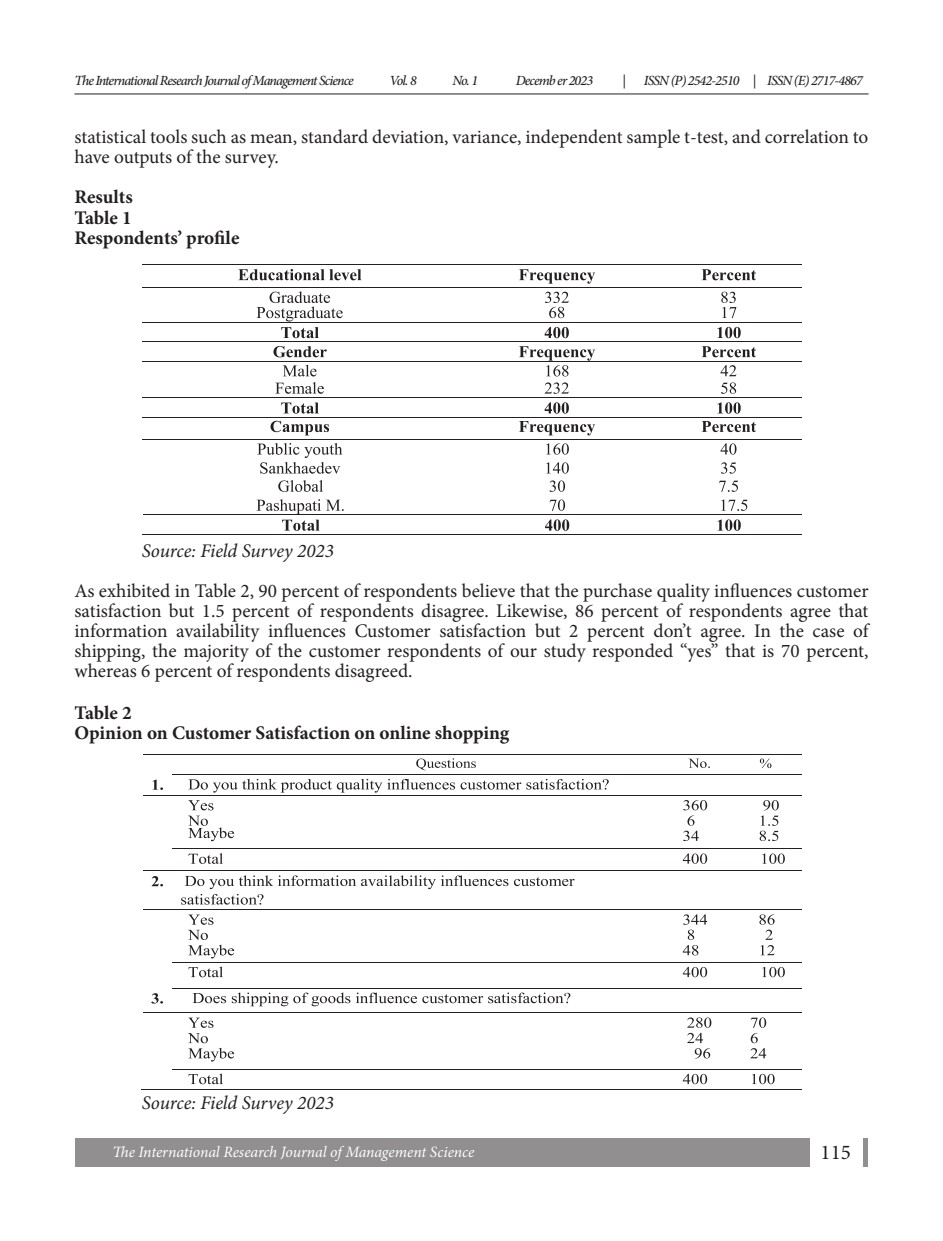
<style>
.page{position:relative;width:943px;height:1241px;background:#fff}
.page>*{position:absolute;margin:0;border:0;box-sizing:border-box;transform-origin:0 0}
.t1{font:21px "Minion Pro";color:#231f20}
.t2{font:19.25px/20.1px "Minion Pro";letter-spacing:-.005em;color:#231f20}
.t3{font:700 19.25px "Minion Pro";letter-spacing:-.005em;color:#231f20}
.t4{font:italic 19.25px "Minion Pro";letter-spacing:-.005em;color:#231f20}
.t5{font:italic 15.75px "Minion Pro";letter-spacing:-.005em;color:#fff}
.t6{font:italic 500 14px "Minion Pro";letter-spacing:-.065em;color:#231f20}
</style>
<div class="page">
<div style="left:75px;top:1138px;width:792px;height:28px;background:#918f8f"></div>
<hr style="left:74px;top:93px;width:794px;height:1px;background:#231f20">
<svg style="left:238px;top:269px;width:123px;height:11px"></svg>
<svg style="left:519px;top:269px;width:76px;height:15px"></svg>
<svg style="left:701px;top:269px;width:55px;height:11px"></svg>
<hr style="left:142px;top:264px;width:316px;height:1px;background:#231f20">
<hr style="left:458px;top:264px;width:198px;height:1px;background:#231f20">
<hr style="left:657px;top:264px;width:144px;height:1px;background:#231f20">
<hr style="left:142px;top:287px;width:316px;height:1px;background:#231f20">
<hr style="left:458px;top:287px;width:198px;height:1px;background:#231f20">
<hr style="left:657px;top:287px;width:144px;height:1px;background:#231f20">
<svg style="left:256px;top:291px;width:87px;height:30px"></svg>
<svg style="left:545px;top:291px;width:24px;height:27px"></svg>
<svg style="left:721px;top:291px;width:15px;height:27px"></svg>
<svg style="left:281px;top:327px;width:38px;height:11px"></svg>
<svg style="left:544px;top:327px;width:25px;height:11px"></svg>
<svg style="left:717px;top:327px;width:23px;height:11px"></svg>
<hr style="left:142px;top:322px;width:316px;height:1px;background:#231f20">
<hr style="left:458px;top:322px;width:198px;height:1px;background:#231f20">
<hr style="left:657px;top:322px;width:144px;height:1px;background:#231f20">
<hr style="left:142px;top:341px;width:316px;height:1px;background:#231f20">
<hr style="left:458px;top:341px;width:198px;height:1px;background:#231f20">
<hr style="left:657px;top:341px;width:144px;height:1px;background:#231f20">
<svg style="left:273px;top:346px;width:54px;height:11px"></svg>
<svg style="left:701px;top:346px;width:55px;height:11px"></svg>
<svg style="left:283px;top:365px;width:33px;height:11px"></svg>
<svg style="left:519px;top:346px;width:76px;height:30px"></svg>
<svg style="left:720px;top:365px;width:16px;height:11px"></svg>
<hr style="left:142px;top:360px;width:316px;height:1px;background:#231f20">
<hr style="left:458px;top:360px;width:198px;height:1px;background:#231f20">
<hr style="left:657px;top:360px;width:144px;height:1px;background:#231f20">
<svg style="left:275px;top:382px;width:49px;height:12px"></svg>
<svg style="left:544px;top:382px;width:25px;height:12px"></svg>
<svg style="left:721px;top:382px;width:15px;height:12px"></svg>
<svg style="left:281px;top:402px;width:37px;height:11px"></svg>
<svg style="left:544px;top:402px;width:25px;height:11px"></svg>
<svg style="left:717px;top:402px;width:23px;height:11px"></svg>
<hr style="left:142px;top:397px;width:316px;height:1px;background:#231f20">
<hr style="left:458px;top:397px;width:198px;height:1px;background:#231f20">
<hr style="left:657px;top:397px;width:144px;height:1px;background:#231f20">
<hr style="left:142px;top:417px;width:316px;height:1px;background:#231f20">
<hr style="left:458px;top:417px;width:198px;height:1px;background:#231f20">
<hr style="left:657px;top:417px;width:144px;height:1px;background:#231f20">
<svg style="left:270px;top:420px;width:59px;height:15px"></svg>
<svg style="left:519px;top:421px;width:76px;height:14px"></svg>
<svg style="left:701px;top:421px;width:55px;height:11px"></svg>
<svg style="left:546px;top:443px;width:23px;height:11px"></svg>
<svg style="left:720px;top:443px;width:16px;height:11px"></svg>
<hr style="left:142px;top:439px;width:316px;height:1px;background:#231f20">
<hr style="left:458px;top:439px;width:198px;height:1px;background:#231f20">
<hr style="left:657px;top:439px;width:144px;height:1px;background:#231f20">
<svg style="left:257px;top:443px;width:85px;height:30px"></svg>
<svg style="left:546px;top:462px;width:23px;height:11px"></svg>
<svg style="left:721px;top:462px;width:15px;height:11px"></svg>
<svg style="left:278px;top:480px;width:45px;height:12px"></svg>
<svg style="left:549px;top:480px;width:16px;height:12px"></svg>
<svg style="left:719px;top:480px;width:19px;height:12px"></svg>
<svg style="left:549px;top:499px;width:16px;height:12px"></svg>
<svg style="left:721px;top:499px;width:26px;height:12px"></svg>
<svg style="left:256px;top:499px;width:88px;height:31px"></svg>
<svg style="left:545px;top:519px;width:24px;height:11px"></svg>
<svg style="left:717px;top:519px;width:23px;height:11px"></svg>
<hr style="left:143px;top:514px;width:315px;height:1px;background:#231f20">
<hr style="left:459px;top:514px;width:197px;height:1px;background:#231f20">
<hr style="left:657px;top:514px;width:144px;height:1px;background:#231f20">
<hr style="left:142px;top:534px;width:316px;height:1px;background:#231f20">
<hr style="left:458px;top:534px;width:198px;height:1px;background:#231f20">
<hr style="left:656px;top:534px;width:145px;height:1px;background:#231f20">
<svg style="left:416px;top:758px;width:60px;height:12px"></svg>
<svg style="left:688px;top:758px;width:22px;height:9px"></svg>
<svg style="left:759px;top:758px;width:12px;height:10px"></svg>
<hr style="left:173px;top:753px;width:471px;height:1px;background:#231f20">
<hr style="left:644px;top:753px;width:85px;height:1px;background:#231f20">
<hr style="left:730px;top:753px;width:71px;height:1px;background:#231f20">
<svg style="left:152px;top:779px;width:11px;height:10px"></svg>
<svg style="left:188px;top:778px;width:420px;height:14px"></svg>
<hr style="left:172px;top:774px;width:472px;height:1px;background:#231f20">
<hr style="left:644px;top:774px;width:85px;height:1px;background:#231f20">
<hr style="left:730px;top:774px;width:71px;height:1px;background:#231f20">
<svg style="left:143px;top:795px;width:30px;height:1px"></svg>
<hr style="left:173px;top:795px;width:471px;height:1px;background:#231f20">
<hr style="left:644px;top:795px;width:85px;height:1px;background:#231f20">
<hr style="left:730px;top:795px;width:71px;height:1px;background:#231f20">
<svg style="left:188px;top:800px;width:46px;height:41px"></svg>
<svg style="left:683px;top:800px;width:24px;height:40px"></svg>
<svg style="left:759px;top:800px;width:19px;height:41px"></svg>
<svg style="left:188px;top:853px;width:34px;height:10px"></svg>
<svg style="left:682px;top:853px;width:25px;height:10px"></svg>
<svg style="left:762px;top:853px;width:22px;height:10px"></svg>
<hr style="left:172px;top:848px;width:472px;height:1px;background:#231f20">
<hr style="left:644px;top:848px;width:85px;height:1px;background:#231f20">
<hr style="left:730px;top:848px;width:71px;height:1px;background:#231f20">
<svg style="left:514px;top:877px;width:60px;height:9px"></svg>
<svg style="left:181px;top:875px;width:327px;height:29px"></svg>
<svg style="left:143px;top:870px;width:30px;height:16px"></svg>
<hr style="left:173px;top:870px;width:471px;height:1px;background:#231f20">
<hr style="left:644px;top:870px;width:85px;height:1px;background:#231f20">
<hr style="left:730px;top:870px;width:71px;height:1px;background:#231f20">
<svg style="left:143px;top:909px;width:30px;height:1px"></svg>
<hr style="left:173px;top:909px;width:471px;height:1px;background:#231f20">
<hr style="left:644px;top:909px;width:85px;height:1px;background:#231f20">
<hr style="left:730px;top:909px;width:71px;height:1px;background:#231f20">
<svg style="left:188px;top:914px;width:46px;height:44px"></svg>
<svg style="left:682px;top:914px;width:25px;height:41px"></svg>
<svg style="left:759px;top:914px;width:15px;height:41px"></svg>
<svg style="left:188px;top:966px;width:35px;height:11px"></svg>
<svg style="left:682px;top:966px;width:25px;height:11px"></svg>
<svg style="left:762px;top:966px;width:22px;height:11px"></svg>
<hr style="left:172px;top:961px;width:472px;height:1px;background:#231f20">
<hr style="left:644px;top:961px;width:85px;height:1px;background:#231f20">
<hr style="left:730px;top:961px;width:71px;height:1px;background:#231f20">
<svg style="left:151px;top:993px;width:12px;height:10px"></svg>
<svg style="left:192px;top:992px;width:378px;height:14px"></svg>
<hr style="left:172px;top:987px;width:472px;height:1px;background:#231f20">
<hr style="left:644px;top:987px;width:85px;height:1px;background:#231f20">
<hr style="left:730px;top:987px;width:71px;height:1px;background:#231f20">
<svg style="left:143px;top:1012px;width:30px;height:1px"></svg>
<hr style="left:173px;top:1012px;width:471px;height:1px;background:#231f20">
<hr style="left:644px;top:1012px;width:85px;height:1px;background:#231f20">
<hr style="left:730px;top:1012px;width:71px;height:1px;background:#231f20">
<svg style="left:188px;top:1017px;width:46px;height:44px"></svg>
<svg style="left:687px;top:1017px;width:24px;height:41px"></svg>
<svg style="left:750px;top:1017px;width:16px;height:41px"></svg>
<svg style="left:188px;top:1073px;width:35px;height:11px"></svg>
<svg style="left:682px;top:1073px;width:25px;height:11px"></svg>
<svg style="left:752px;top:1073px;width:22px;height:11px"></svg>
<hr style="left:172px;top:1068px;width:472px;height:1px;background:#231f20">
<hr style="left:644px;top:1068px;width:85px;height:1px;background:#231f20">
<hr style="left:730px;top:1068px;width:71px;height:1px;background:#231f20">
<hr style="left:142px;top:1089px;width:30px;height:1px;background:#231f20">
<hr style="left:172px;top:1089px;width:472px;height:1px;background:#231f20">
<hr style="left:643px;top:1089px;width:86px;height:1px;background:#231f20">
<hr style="left:728px;top:1089px;width:73px;height:1px;background:#231f20">
<div style="left:810px;top:1137px;width:52px;height:29px;background:#fff"></div>
<p class="t6" style="left:74px;top:70px;width:281px">The International Research Journal of Management Science</p>
<p class="t6" style="left:389px;top:70px;width:29px">Vol. 8</p>
<p class="t6" style="left:452px;top:70px;width:27px">No. 1</p>
<p class="t6" style="left:515px;top:70px;width:79px">Decemb er 2023</p>
<p class="t6" style="left:622px;top:70px;width:5px">|</p>
<p class="t6" style="left:644px;top:70px;width:220px">ISSN (P) 2542-2510 | ISSN (E) 2717-4867</p>
<p class="t2" style="left:74px;top:127px;width:795px">statistical tools such as mean, standard deviation, variance, independent sample t-test, and correlation to have outputs of the survey.</p>
<p class="t3" style="left:74px;top:184px;width:60px">Results</p>
<p class="t3" style="left:74px;top:204px;width:59px">Table 1</p>
<p class="t3" style="left:74px;top:224px;width:166px">Respondents’ profile</p>
<p class="t4" style="left:142px;top:537px;width:194px">Source: Field Survey 2023</p>
<p class="t2" style="left:74px;top:580px;width:795px;text-align:justify">As exhibited in Table 2, 90 percent of respondents believe that the purchase quality influences customer satisfaction but 1.5 percent of respondents disagree. Likewise, 86 percent of respondents agree that information availability influences Customer satisfaction but 2 percent don’t agree. In the case of shipping, the majority of the customer respondents of our study responded “yes” that is 70 percent, whereas 6 percent of respondents disagreed.</p>
<p class="t3" style="left:74px;top:699px;width:59px">Table 2</p>
<p class="t3" style="left:74px;top:719px;width:436px">Opinion on Customer Satisfaction on online shopping</p>
<p class="t4" style="left:142px;top:1089px;width:194px">Source: Field Survey 2023</p>
<p class="t5" style="left:113px;top:1141px;width:363px">The International Research Journal of Management Science</p>
<p class="t1" style="left:820px;top:1138px;width:32px">115</p>
</div>
